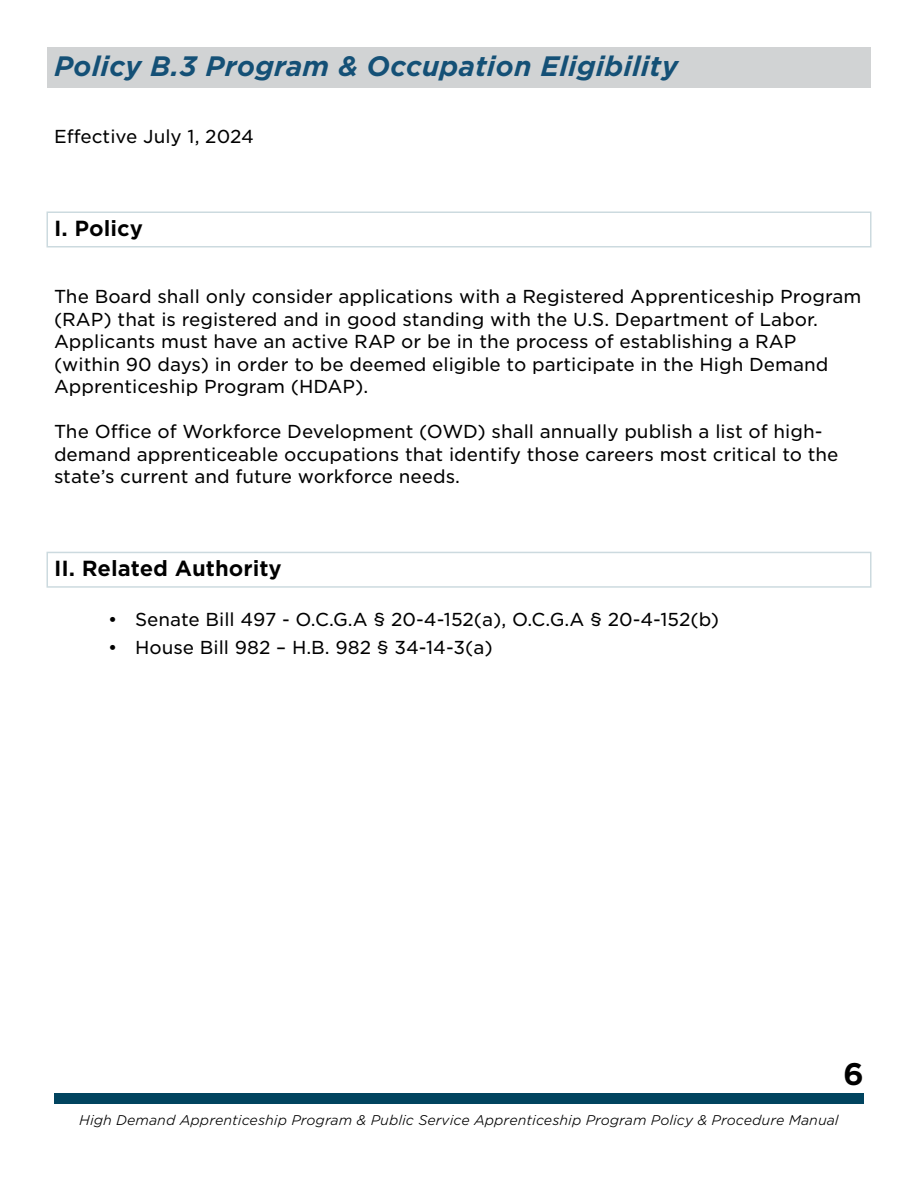
<style>
.page{position:relative;width:918px;height:1188px;background:#fff}
.page>*{position:absolute;margin:0;border:0;box-sizing:border-box;transform-origin:0 0}
.t1{font:700 30px "Gotham S Sm";color:#000}
.t2{font:italic 700 27px "Gotham S Sm";color:#145076}
.t3{font:700 21px "Gotham S Sm";color:#000}
.t4{font:18px/22.5px "Gotham S Sm";color:#000}
.t5{font:italic 300 13.5px "Gotham S Sm";color:#000}
</style>
<div class="page">
<div style="left:54px;top:1094px;width:810px;height:10px;background:#01445f"></div>
<div style="left:47px;top:47px;width:824px;height:41px;background:#d1d3d4"></div>
<div style="left:46px;top:212px;width:826px;height:36px;border:2px solid #ccdadf"></div>
<div style="left:46px;top:552px;width:826px;height:36px;border:2px solid #ccdadf"></div>
<h2 class="t2" style="left:54px;top:47px;width:626px">Policy B.3 Program &amp; Occupation Eligibility</h2>
<p class="t4" style="left:54px;top:125px;width:201px">Effective July 1, 2024</p>
<p class="t3" style="left:54px;top:214px;width:90px">I. Policy</p>
<p class="t4" style="left:54px;top:285px;width:809px">The Board shall only consider applications with a Registered Apprenticeship Program (RAP) that is registered and in good standing with the U.S. Department of Labor.<br>Applicants must have an active RAP or be in the process of establishing a RAP (within 90 days) in order to be deemed eligible to participate in the High Demand Apprenticeship Program (HDAP).</p>
<p class="t4" style="left:54px;top:420px;width:786px">The Office of Workforce Development (OWD) shall annually publish a list of high&shy;demand apprenticeable occupations that identify those careers most critical to the state’s current and future workforce needs.</p>
<p class="t3" style="left:54px;top:554px;width:229px">II. Related Authority</p>
<p class="t4" style="left:108px;top:608px;width:613px">• Senate Bill 497 - O.C.G.A § 20-4-152(a), O.C.G.A § 20-4-152(b)</p>
<p class="t4" style="left:108px;top:636px;width:386px">• House Bill 982 – H.B. 982 § 34-14-3(a)</p>
<h1 class="t1" style="left:843px;top:1053px;width:22px">6</h1>
<p class="t5" style="left:79px;top:1111px;width:761px">High Demand Apprenticeship Program &amp; Public Service Apprenticeship Program Policy &amp; Procedure Manual</p>
</div>
